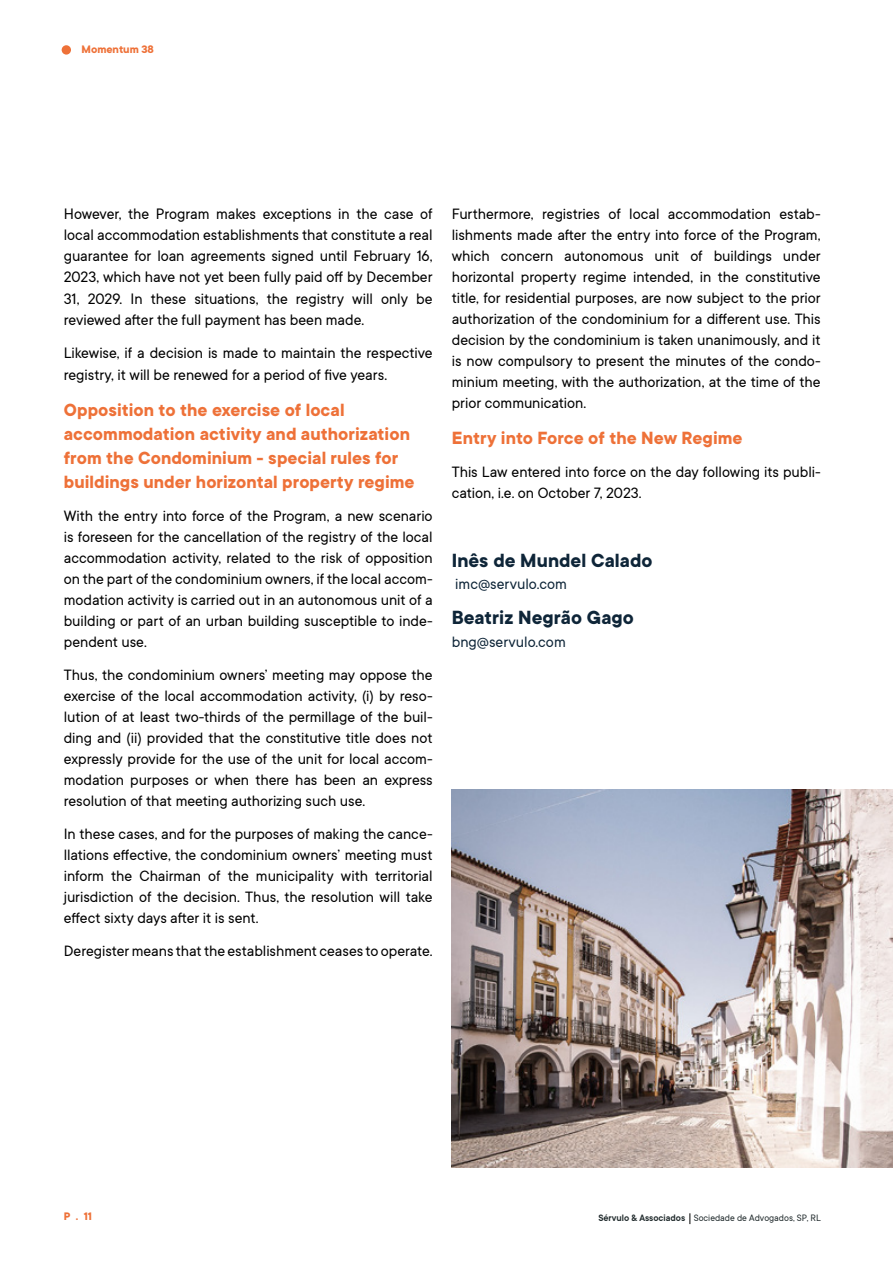
<style>
.page{position:relative;width:893px;height:1263px;background:#fff}
.page>*{position:absolute;margin:0;border:0;box-sizing:border-box;transform-origin:0 0}
.t1{font:700 21px "TT Commons";letter-spacing:.005em;color:#0e2538}
.t2{font:700 19.5px/24px "TT Commons";color:#ee7138}
.t3{font:16.65px/21.3px "TT Commons";letter-spacing:-.005em;color:#000;text-align:justify}
.t4{font:16.5px/21px "TT Commons";letter-spacing:-.005em;color:#000;text-align:justify}
.t5{font:16.5px "TT Commons";color:#0e2538}
.t6{font:700 12px "TT Commons";letter-spacing:-.005em;color:#ee7138}
.t7{font:10.2px "TT Commons";color:#212b2d}
.s1{font-weight:600}
</style>
<div class="page">
<div style="left:62px;top:45px;width:9px;height:10px;background:#ee7138;border-radius:50%"></div>
<img style="left:452px;top:789px;width:441px;height:378px">
<p class="t6" style="left:82px;top:43px;width:74px">Momentum 38</p>
<p class="t3" style="left:64px;top:203px;width:370px">However, the Program makes exceptions in the case of local accommodation establishments that constitute a real guarantee for loan agreements signed until February 16, 2023, which have not yet been fully paid off by December 31, 2029. In these situations, the registry will only be reviewed after the full payment has been made.</p>
<p class="t3" style="left:64px;top:343px;width:370px">Likewise, if a decision is made to maintain the respective registry, it will be renewed for a period of five years.</p>
<p class="t2" style="left:64px;top:398px;width:352px">Opposition to the exercise of local accommodation activity and authorization from the Condominium - special rules for buildings under horizontal property regime</p>
<p class="t4" style="left:64px;top:505px;width:370px">With the entry into force of the Program, a new scenario is foreseen for the cancellation of the registry of the local accommodation activity, related to the risk of opposition on the part of the condominium owners, if the local accom&shy;modation activity is carried out in an autonomous unit of a building or part of an urban building susceptible to inde&shy;pendent use.</p>
<p class="t4" style="left:64px;top:664px;width:370px">Thus, the condominium owners’ meeting may oppose the exercise of the local accommodation activity, (i) by reso&shy;lution of at least two-thirds of the permillage of the buil&shy;ding and (ii) provided that the constitutive title does not expressly provide for the use of the unit for local accom&shy;modation purposes or when there has been an express resolution of that meeting authorizing such use.</p>
<p class="t4" style="left:64px;top:823px;width:370px">In these cases, and for the purposes of making the cance&shy;llations effective, the condominium owners’ meeting must inform the Chairman of the municipality with territorial jurisdiction of the decision. Thus, the resolution will take effect sixty days after it is sent.</p>
<p class="t4" style="left:64px;top:941px;width:370px">Deregister means that the establishment ceases to operate.</p>
<p class="t4" style="left:452px;top:203px;width:370px">Furthermore, registries of local accommodation estab&shy;lishments made after the entry into force of the Program, which concern autonomous unit of buildings under horizontal property regime intended, in the constitutive title, for residential purposes, are now subject to the prior authorization of the condominium for a different use. This decision by the condominium is taken unanimously, and it is now compulsory to present the minutes of the condo&shy;minium meeting, with the authorization, at the time of the prior communication.</p>
<p class="t2" style="left:452px;top:426px;width:292px">Entry into Force of the New Regime</p>
<p class="t4" style="left:452px;top:461px;width:370px">This Law entered into force on the day following its publi&shy;cation, i.e. on October 7, 2023.</p>
<p class="t1" style="left:452px;top:549px;width:202px">Inês de Mundel Calado</p>
<p class="t5" style="left:455px;top:575px;width:113px">imc@servulo.com</p>
<p class="t1" style="left:452px;top:606px;width:184px">Beatriz Negrão Gago</p>
<p class="t5" style="left:452px;top:632px;width:115px">bng@servulo.com</p>
<p class="t6" style="left:64px;top:1210px;width:30px">P . 11</p>
<p class="t7" style="left:598px;top:1212px;width:224px"><span class="s1">Sérvulo &amp; Associados</span> Sociedade de Advogados, SP, RL</p>
</div>
